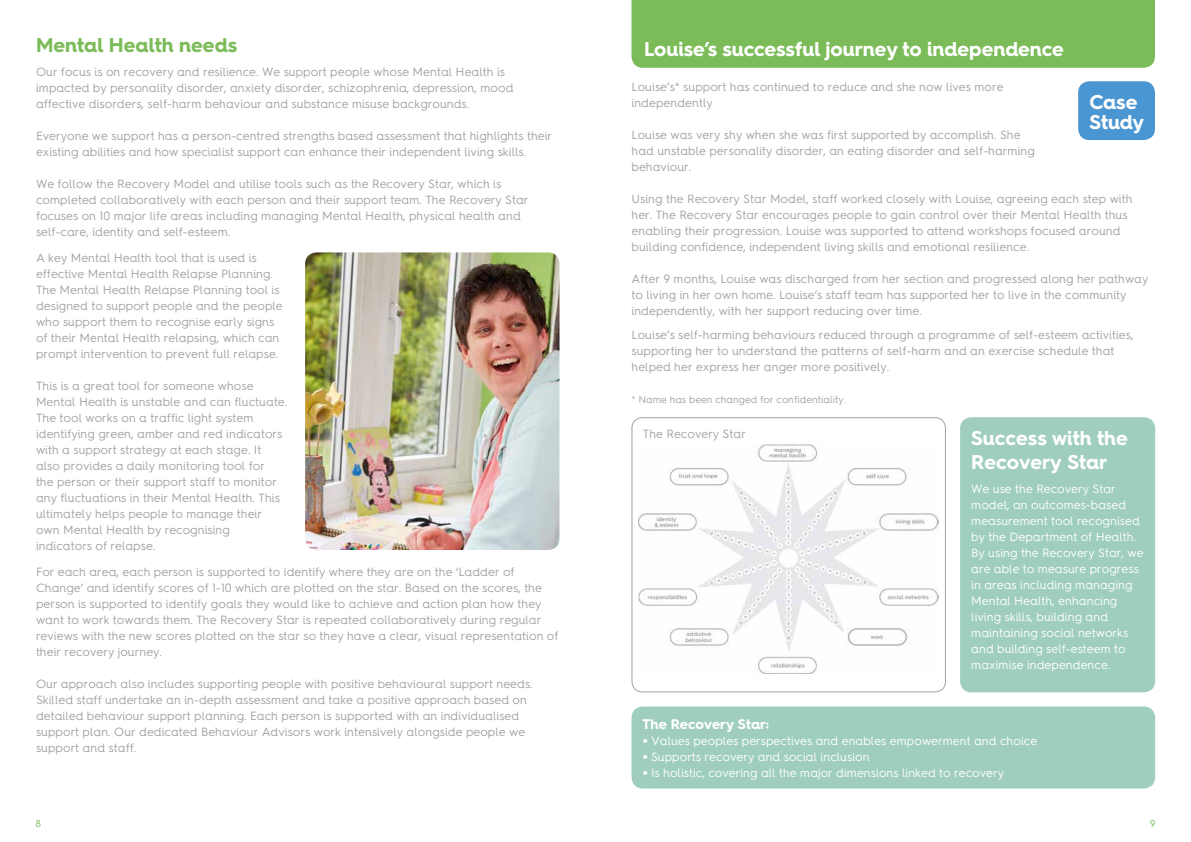
<style>
.page{position:relative;width:1191px;height:842px;background:#fff}
.page>*{position:absolute;margin:0;border:0;box-sizing:border-box;transform-origin:0 0}
.t1{font:700 20px/20px "Hurme Geometric Sans 4";color:#fff}
.t2{font:700 20px "Hurme Geometric Sans 4";color:#7bbb58}
.t3{font:700 14px "Hurme Geometric Sans 4";color:#fff}
.t4{font:12px/16px "Hurme Geometric Sans 4";color:#a0a3a4}
.t5{font:12px/16px "Hurme Geometric Sans 4";color:#fff}
.t6{font:10px "Hurme Geometric Sans 4";color:#a0a3a4}
.t7{font:10px "Hurme Geometric Sans 4";color:#7bbb58}
.s1{font-weight:700;font-size:16px}
</style>
<div class="page">
<div style="left:1078px;top:81px;width:77px;height:59px;background:#4a96d2;border-radius:11px"></div>
<img style="left:639px;top:444px;width:299px;height:230px">
<div style="left:631px;top:417px;width:315px;height:275px;border:1px solid #a0a3a4;border-radius:10px"></div>
<img style="left:305px;top:252px;width:254px;height:298px">
<div style="left:960px;top:417px;width:195px;height:275px;background:#9fcebc;border-radius:11px"></div>
<div style="left:631px;top:706px;width:524px;height:82px;background:#9fcebc;border-radius:11px"></div>
<div style="left:631px;top:0;width:524px;height:68px;background:#7bbb58"></div>
<h1 class="t2" style="left:36px;top:31px;width:203px">Mental Health needs</h1>
<p class="t4" style="left:36px;top:64px;width:479px">Our focus is on recovery and resilience. We support people whose Mental Health is impacted by personality disorder, anxiety disorder, schizophrenia, depression, mood affective disorders, self-harm behaviour and substance misuse backgrounds.</p>
<p class="t4" style="left:36px;top:128px;width:518px">Everyone we support has a person-centred strengths based assessment that highlights their existing abilities and how specialist support can enhance their independent living skills.</p>
<p class="t4" style="left:36px;top:176px;width:494px">We follow the Recovery Model and utilise tools such as the Recovery Star, which is completed collaboratively with each person and their support team. The Recovery Star focuses on 10 major life areas including managing Mental Health, physical health and self-care, identity and self-esteem.</p>
<p class="t4" style="left:36px;top:250px;width:248px">A key Mental Health tool that is used is effective Mental Health Relapse Planning.<br>The Mental Health Relapse Planning tool is designed to support people and the people who support them to recognise early signs of their Mental Health relapsing, which can prompt intervention to prevent full relapse.</p>
<p class="t4" style="left:36px;top:378px;width:253px">This is a great tool for someone whose Mental Health is unstable and can fluctuate.<br>The tool works on a traffic light system identifying green, amber and red indicators with a support strategy at each stage. It also provides a daily monitoring tool for<br>the person or their support staff to monitor any fluctuations in their Mental Health. This ultimately helps people to manage their own Mental Health by recognising indicators of relapse.</p>
<p class="t4" style="left:36px;top:563px;width:524px">For each area, each person is supported to identify where they are on the ‘Ladder of Change’ and identify scores of 1-10 which are plotted on the star. Based on the scores, the person is supported to identify goals they would like to achieve and action plan how they want to work towards them. The Recovery Star is repeated collaboratively during regular reviews with the new scores plotted on the star so they have a clear, visual representation of their recovery journey.</p>
<p class="t4" style="left:36px;top:675px;width:498px">Our approach also includes supporting people with positive behavioural support needs.<br>Skilled staff undertake an in-depth assessment and take a positive approach based on detailed behaviour support planning. Each person is supported with an individualised support plan. Our dedicated Behaviour Advisors work intensively alongside people we support and staff.</p>
<h1 class="t1" style="left:644px;top:39px;width:421px">Louise’s successful journey to independence</h1>
<p class="t4" style="left:631px;top:78px;width:374px">Louise’s* support has continued to reduce and she now lives more independently</p>
<p class="t4" style="left:631px;top:126px;width:405px">Louise was very shy when she was first supported by accomplish. She had unstable personality disorder, an eating disorder and self-harming behaviour.</p>
<p class="t4" style="left:631px;top:190px;width:502px">Using the Recovery Star Model, staff worked closely with Louise, agreeing each step with her. The Recovery Star encourages people to gain control over their Mental Health thus enabling their progression. Louise was supported to attend workshops focused around building confidence, independent living skills and emotional resilience.</p>
<p class="t4" style="left:631px;top:270px;width:518px">After 9 months, Louise was discharged from her section and progressed along her pathway to living in her own home. Louise’s staff team has supported her to live in the community independently, with her support reducing over time.</p>
<p class="t4" style="left:631px;top:326px;width:503px">Louise’s self-harming behaviours reduced through a programme of self-esteem activities, supporting her to understand the patterns of self-harm and an exercise schedule that helped her express her anger more positively.</p>
<p class="t6" style="left:631px;top:392px;width:216px">* Name has been changed for confidentiality.</p>
<h1 class="t1" style="left:1089px;top:91px;width:56px">Case<br>Study</h1>
<p class="t4" style="left:643px;top:426px;width:105px">The Recovery Star</p>
<h1 class="t1" style="left:971px;top:425px;width:158px;line-height:24px">Success with the<br>Recovery Star</h1>
<p class="t5" style="left:971px;top:480px;width:174px">We use the Recovery Star model, an outcomes-based measurement tool recognised by the Department of Health.<br>By using the Recovery Star, we are able to measure progress in areas including managing<br>Mental Health, enhancing living skills, building and maintaining social networks and building self-esteem to maximise independence.</p>
<p class="t3" style="left:642px;top:714px;width:128px">The Recovery Star:</p>
<p class="t5" style="left:642px;top:733px;width:396px"><span class="s1">•</span> Values peoples perspectives and enables empowerment and choice</p>
<p class="t5" style="left:642px;top:749px;width:229px"><span class="s1">•</span> Supports recovery and social inclusion</p>
<p class="t5" style="left:642px;top:765px;width:363px"><span class="s1">•</span> Is holistic, covering all the major dimensions linked to recovery</p>
<p class="t7" style="left:35px;top:816px;width:7px">8</p>
<p class="t7" style="left:1149px;top:816px;width:7px">9</p>
</div>
